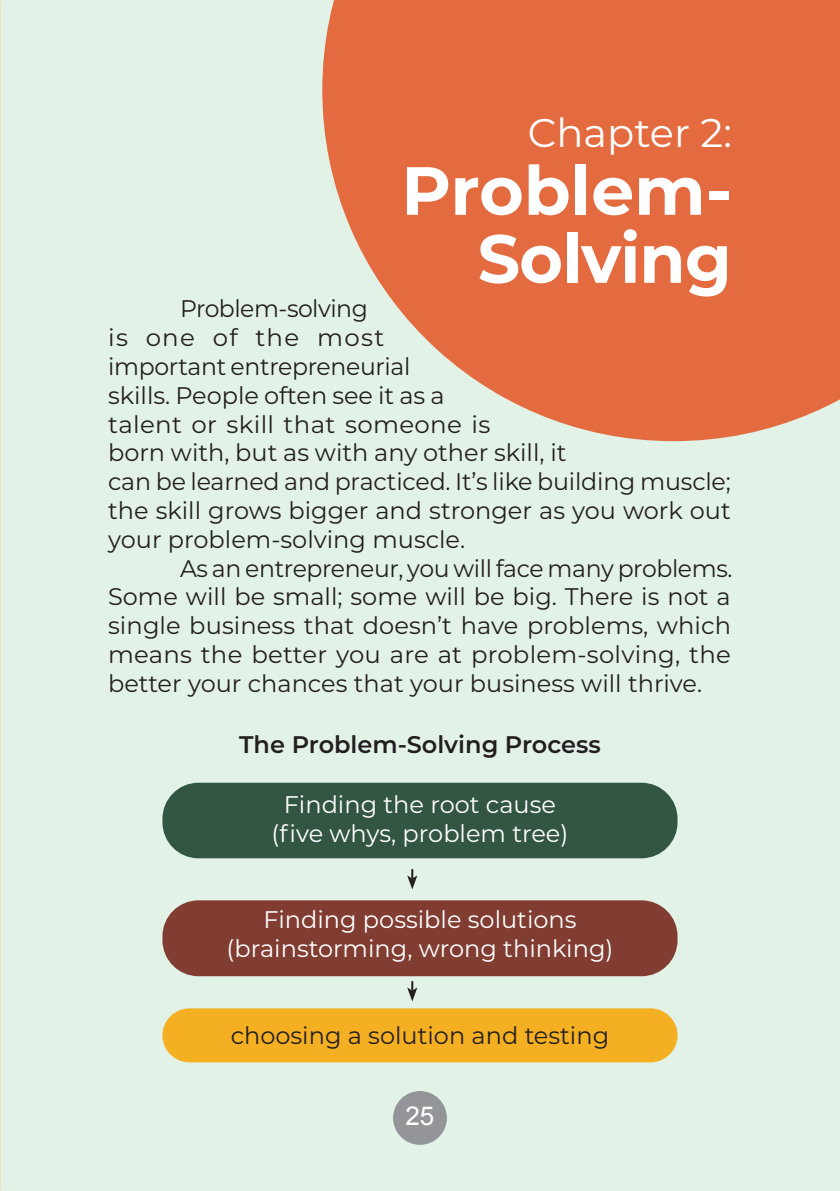
<style>
.page{position:relative;width:840px;height:1191px;background:#fff}
.page>*{position:absolute;margin:0;border:0;box-sizing:border-box;transform-origin:0 0}
.basic{font:700 68px "Montserrat";letter-spacing:-.01em;color:#fff}
.basic-2{font:40px "Montserrat";color:#fff}
.t1{font:26px "Arial";color:#fff}
.basic-3{font:24px/28.8px "Montserrat";color:#231f20}
.basic-4{font:24px "Montserrat";color:#fff}
.basic-5{font:600 24px "Montserrat";color:#231f20}
</style>
<div class="page">
<div style="left:0;top:0;width:839px;height:1191px;background:#e3f2e7"></div>
<svg style="left:322px;top:0;width:517px;height:441px;background:#e37c54"></svg>
<div style="left:393px;top:1091px;width:53px;height:53px;background:#939598;border-radius:50%"></div>
<div style="left:162px;top:782px;width:515px;height:76px;background:#335643;border-radius:36px"></div>
<div style="left:162px;top:900px;width:515px;height:76px;background:#813d32;border-radius:36px"></div>
<div style="left:162px;top:1008px;width:515px;height:54px;background:#f4af22;border-radius:27px"></div>
<svg style="left:407px;top:869px;width:10px;height:20px"></svg>
<svg style="left:407px;top:981px;width:10px;height:20px"></svg>
<p class="basic-2" style="left:527px;top:105px;width:205px">Chapter 2:</p>
<p class="basic" style="left:401px;top:142px;width:332px">Problem-</p>
<p class="basic" style="left:477px;top:210px;width:255px">Solving</p>
<p class="basic-3" style="left:108px;top:293px;width:624px;text-indent:72px">Problem-solving<br>is one of the most<br>important entrepreneurial<br>skills. People often see it as a<br>talent or skill that someone is<br>born with, but as with any other skill, it<br>can be learned and practiced. It’s like building muscle; the skill grows bigger and stronger as you work out your problem-solving muscle.</p>
<p class="basic-3" style="left:108px;top:553px;width:625px;text-align:justify;text-indent:72px">As an entrepreneur, you will face many problems.<br>Some will be small; some will be big. There is not a single business that doesn’t have problems, which means the better you are at problem-solving, the better your chances that your business will thrive.</p>
<p class="basic-5" style="left:239px;top:727px;width:363px">The Problem-Solving Process</p>
<p class="basic-4" style="left:284px;top:788px;width:273px">Finding the root cause</p>
<p class="basic-4" style="left:271px;top:817px;width:298px">(five whys, problem tree)</p>
<p class="basic-4" style="left:263px;top:903px;width:314px">Finding possible solutions</p>
<p class="basic-4" style="left:226px;top:932px;width:388px">(brainstorming, wrong thinking)</p>
<p class="basic-3" style="left:230px;top:1019px;width:380px">choosing a solution and testing</p>
<p class="t1" style="left:405px;top:1098px;width:30px">25</p>
</div>
